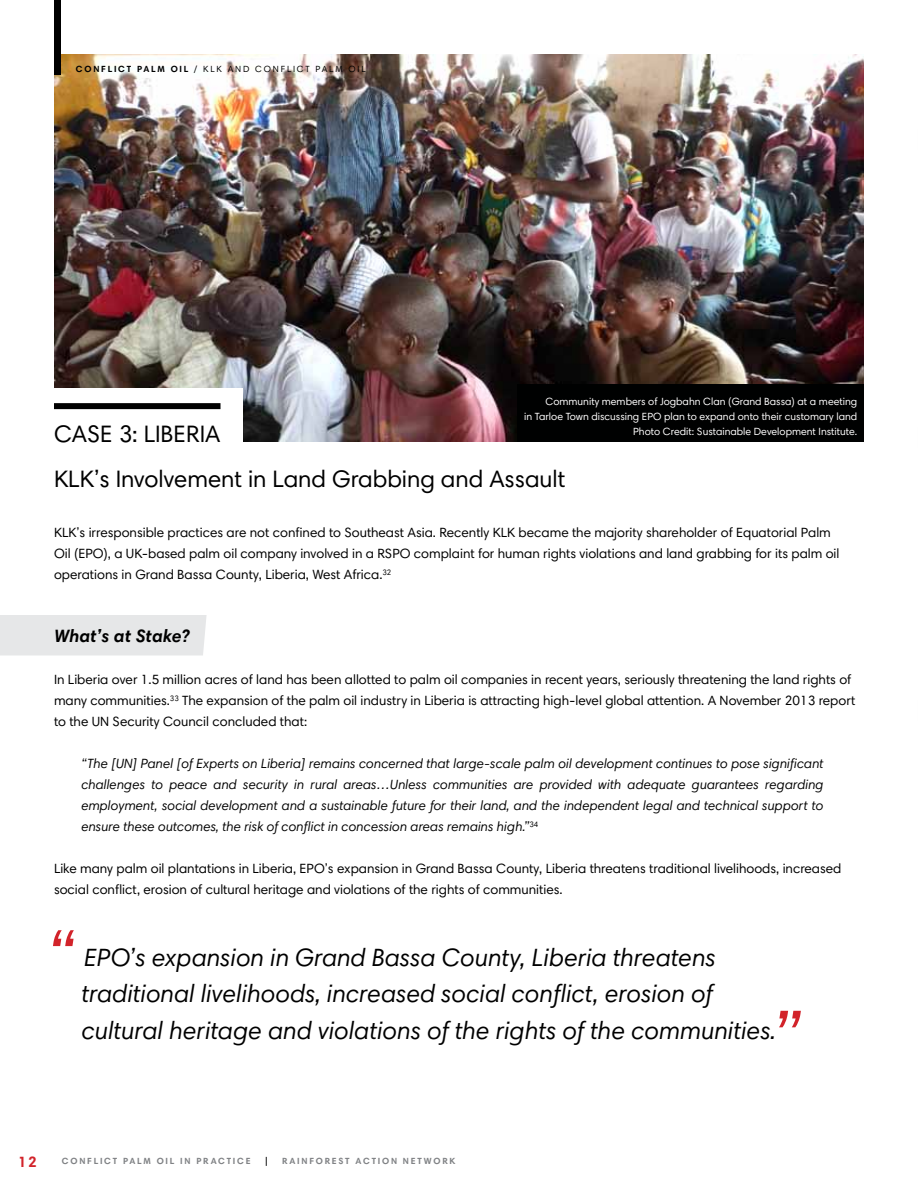
<style>
.page{position:relative;width:918px;height:1188px;background:#fff}
.page>*{position:absolute;margin:0;border:0;box-sizing:border-box;transform-origin:0 0}
.t1{font:italic 72.6px "Harmonia Sans Std";color:#d2232a}
.t2{font:italic 69.6px "Harmonia Sans Std";color:#d2232a}
.t3{font:italic 25.2px/36.9px "Harmonia Sans Std";color:#000}
.t4{font:24px/45px "Harmonia Sans Std";color:#000}
.t5{font:italic 700 18px "Harmonia Sans Std";letter-spacing:.01em;color:#000}
.t6{font:700 15px "Harmonia Sans Std";color:#d2232a}
.t7{font:13.5px/21px "Harmonia Sans Std";color:#000}
.t8{font:italic 13.5px/21px "Harmonia Sans Std";color:#000;text-align:justify}
.t9{font:10.5px/15px "Harmonia Sans Std";color:#fff;text-align:right}
.t10{font:700 9px "Harmonia Sans Std";letter-spacing:.2em;color:#808285}
.t11{font:9px "Harmonia Sans Std";color:#000}
.t12{font:700 9px "Harmonia Sans Std";color:#000}
</style>
<div class="page">
<div style="left:0;top:615px;width:207px;height:40px;background:#e6e7e8"></div>
<img style="left:54px;top:54px;width:810px;height:388px">
<div style="left:24px;top:388px;width:219px;height:80px;background:#fff"></div>
<div style="left:54px;top:403px;width:167px;height:6px;background:#000"></div>
<div style="left:54px;top:0;width:6px;height:75px;background:#000"></div>
<div style="left:518px;top:385px;width:346px;height:57px;background:#000101"></div>
<p class="t12" style="left:76px;top:63px;width:8px">CONFLICT</p>
<p class="t12" style="left:137px;top:63px;width:8px">PALM</p>
<p class="t12" style="left:171px;top:63px;width:7px">OIL</p>
<p class="t11" style="left:194px;top:63px;width:17px">/ klk</p>
<p class="t11" style="left:228px;top:63px;width:9px">and</p>
<p class="t11" style="left:255px;top:63px;width:8px">conflict</p>
<p class="t11" style="left:316px;top:63px;width:8px">palm</p>
<p class="t11" style="left:349px;top:63px;width:7px">oil</p>
<p class="t9" style="left:524px;top:394px;width:335px">Community members of Jogbahn Clan (Grand Bassa) at a meeting<br>in Tarloe Town discussing EPO plan to expand onto their customary land<br>Photo Credit: Sustainable Development Institute.</p>
<h3 class="t4" style="left:54px;top:411px;width:513px;text-indent:65px">3: liberia<br>KLK’s Involvement in Land Grabbing and Assault</h3>
<p class="t7" style="left:54px;top:522px;width:787px">KLK’s irresponsible practices are not confined to Southeast Asia. Recently KLK became the majority shareholder of Equatorial Palm<br>Oil (EPO), a UK-based palm oil company involved in a RSPO complaint for human rights violations and land grabbing for its palm oil operations in Grand Bassa County, Liberia, West Africa.<sup>32</sup></p>
<h3 class="t4" style="left:54px;top:411px;width:32px">Case</h3>
<h3 class="t5" style="left:54px;top:625px;width:137px">What’s at Stake?</h3>
<p class="t7" style="left:54px;top:669px;width:803px">In Liberia over 1.5 million acres of land has been allotted to palm oil companies in recent years, seriously threatening the land rights of many communities.<sup>33</sup> The expansion of the palm oil industry in Liberia is attracting high-level global attention. A November 2013 report to the UN Security Council concluded that:</p>
<p class="t8" style="left:81px;top:753px;width:744px">“The [UN] Panel [of Experts on Liberia] remains concerned that large-scale palm oil development continues to pose significant challenges to peace and security in rural areas…Unless communities are provided with adequate guarantees regarding employment, social development and a sustainable future for their land, and the independent legal and technical support to ensure these outcomes, the risk of conflict in concession areas remains high.”<sup>34</sup></p>
<p class="t7" style="left:54px;top:858px;width:789px">Like many palm oil plantations in Liberia, EPO’s expansion in Grand Bassa County, Liberia threatens traditional livelihoods, increased social conflict, erosion of cultural heritage and violations of the rights of communities.</p>
<h2 class="t2" style="left:46px;top:916px;width:30px">“</h2>
<h3 class="t3" style="left:81px;top:939px;width:696px">EPO’s expansion in Grand Bassa County, Liberia threatens traditional livelihoods, increased social conflict, erosion of cultural heritage and violations of the rights of the communities.</h3>
<h1 class="t1" style="left:771px;top:995px;width:31px">”</h1>
<p class="t6" style="left:18px;top:1152px;width:20px">12</p>
<p class="t10" style="left:62px;top:1155px;width:8px">CONFLICT</p>
<p class="t10" style="left:123px;top:1155px;width:63px">PALM OIL IN</p>
<p class="t10" style="left:196px;top:1155px;width:8px">PRACTICE</p>
<p class="t12" style="left:265px;top:1155px;width:5px">|</p>
<p class="t10" style="left:282px;top:1155px;width:175px">RAINFOREST ACTION NETWORK</p>
</div>
